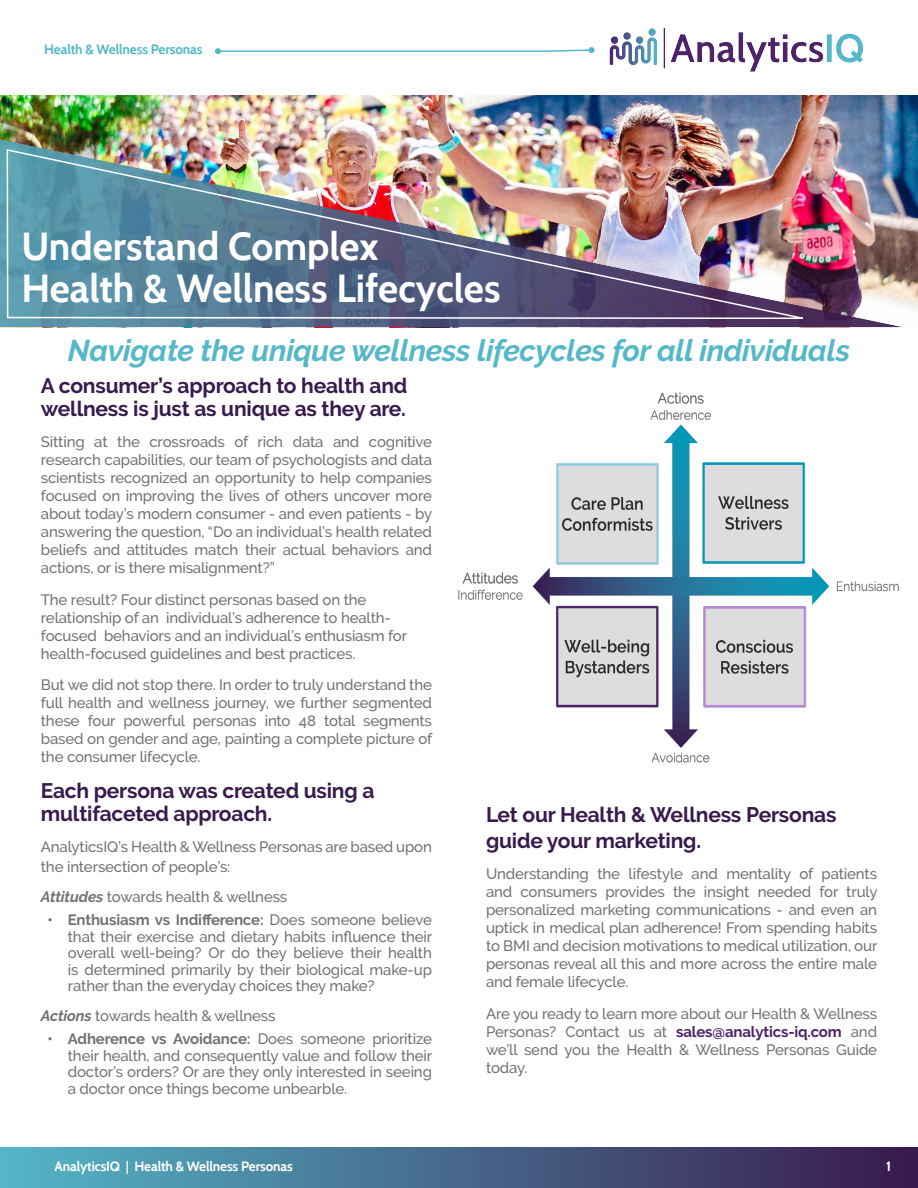
<style>
.page{position:relative;width:918px;height:1188px;background:#fff}
.page>*{position:absolute;margin:0;border:0;box-sizing:border-box;transform-origin:0 0}
.t1{font:700 39px/42px "Cabin";color:#fff}
.t2{font:italic 700 30px "Raleway";letter-spacing:-.01em;color:#54b8c8}
.t3{font:700 21px/22.5px "Raleway";letter-spacing:-.01em;color:#391a4e}
.t4{font:500 15px/18px "Raleway";letter-spacing:-.01em;color:#767171;text-align:justify}
.t5{font:700 13.5px "Cabin";letter-spacing:-.01em;color:#fff}
.t6{font:700 13.5px "Cabin";letter-spacing:-.01em;color:#54b8c8}
.s1{font-weight:700;font-style:italic}
.s2{font-weight:700}
.s3{font-weight:700;color:#4d236a}
</style>
<div class="page">
<div style="left:0;top:1147px;width:918px;height:41px;background:linear-gradient(to right,#54b6c7,#39184d)"></div>
<img style="left:0;top:95px;width:918px;height:217px">
<img style="left:0;top:139px;width:904px;height:188px">
<img style="left:6px;top:148px;width:811px;height:172px">
<svg style="left:215px;top:48px;width:372px;height:6px"></svg>
<img style="left:587px;top:28px;width:276px;height:44px">
<img style="left:458px;top:392px;width:441px;height:371px">
<p class="t6" style="left:44px;top:44px;width:160px">Health &amp; Wellness Personas</p>
<h1 class="t1" style="left:22px;top:229px;width:480px">Understand Complex<br>Health &amp; Wellness Lifecycles</h1>
<h2 class="t2" style="left:68px;top:339px;width:784px">Navigate the unique wellness lifecycles for all individuals</h2>
<h3 class="t3" style="left:41px;top:377px;width:368px">A consumer’s approach to health and wellness is just as unique as they are.</h3>
<p class="t4" style="left:41px;top:435px;width:393px">Sitting at the crossroads of rich data and cognitive research capabilities, our team of psychologists and data scientists recognized an opportunity to help companies focused on improving the lives of others uncover more about today’s modern consumer - and even patients - by answering the question, “Do an individual’s health related beliefs and attitudes match their actual behaviors and actions, or is there misalignment?”</p>
<p class="t4" style="left:41px;top:592px;width:368px;text-align:left">The result? Four distinct personas based on the relationship of an individual’s adherence to health&shy;focused behaviors and an individual’s enthusiasm for health-focused guidelines and best practices.</p>
<p class="t4" style="left:41px;top:678px;width:393px">But we did not stop there. In order to truly understand the full health and wellness journey, we further segmented these four powerful personas into 48 total segments based on gender and age, painting a complete picture of the consumer lifecycle.</p>
<h3 class="t3" style="left:41px;top:782px;width:335px">Each persona was created using a multifaceted approach.</h3>
<p class="t4" style="left:41px;top:839px;width:393px;line-height:19.5px">AnalyticsIQ’s Health &amp; Wellness Personas are based upon the intersection of people’s:</p>
<p class="t4" style="left:41px;top:889px;width:248px"><span class="s1">Attitudes</span> towards health &amp; wellness</p>
<p class="t4" style="left:68px;top:913px;width:366px;line-height:16.5px;text-indent:-20px"><span class="s2">• Enthusiasm vs Indifference:</span> Does someone believe that their exercise and dietary habits influence their overall well-being? Or do they believe their health is determined primarily by their biological make-up rather than the everyday choices they make?</p>
<p class="t4" style="left:41px;top:1008px;width:236px"><span class="s1">Actions</span> towards health &amp; wellness</p>
<p class="t4" style="left:68px;top:1032px;width:366px;line-height:16.5px;text-indent:-20px"><span class="s2">• Adherence vs Avoidance:</span> Does someone prioritize their health, and consequently value and follow their doctor’s orders? Or are they only interested in seeing a doctor once things become unbearble.</p>
<h3 class="t3" style="left:486px;top:804px;width:352px;line-height:25.5px">Let our Health &amp; Wellness Personas guide your marketing.</h3>
<p class="t4" style="left:486px;top:867px;width:393px">Understanding the lifestyle and mentality of patients and consumers provides the insight needed for truly personalized marketing communications - and even an uptick in medical plan adherence! From spending habits to BMI and decision motivations to medical utilization, our personas reveal all this and more across the entire male and female lifecycle.</p>
<p class="t4" style="left:486px;top:1006px;width:393px">Are you ready to learn more about our Health &amp; Wellness Personas? Contact us at <span class="s3">sales@analytics-iq.com</span> and we’ll send you the Health &amp; Wellness Personas Guide today.</p>
<p class="t5" style="left:55px;top:1161px;width:240px">AnalyticsIQ | Health &amp; Wellness Personas</p>
<p class="t5" style="left:886px;top:1161px;width:6px">1</p>
</div>
